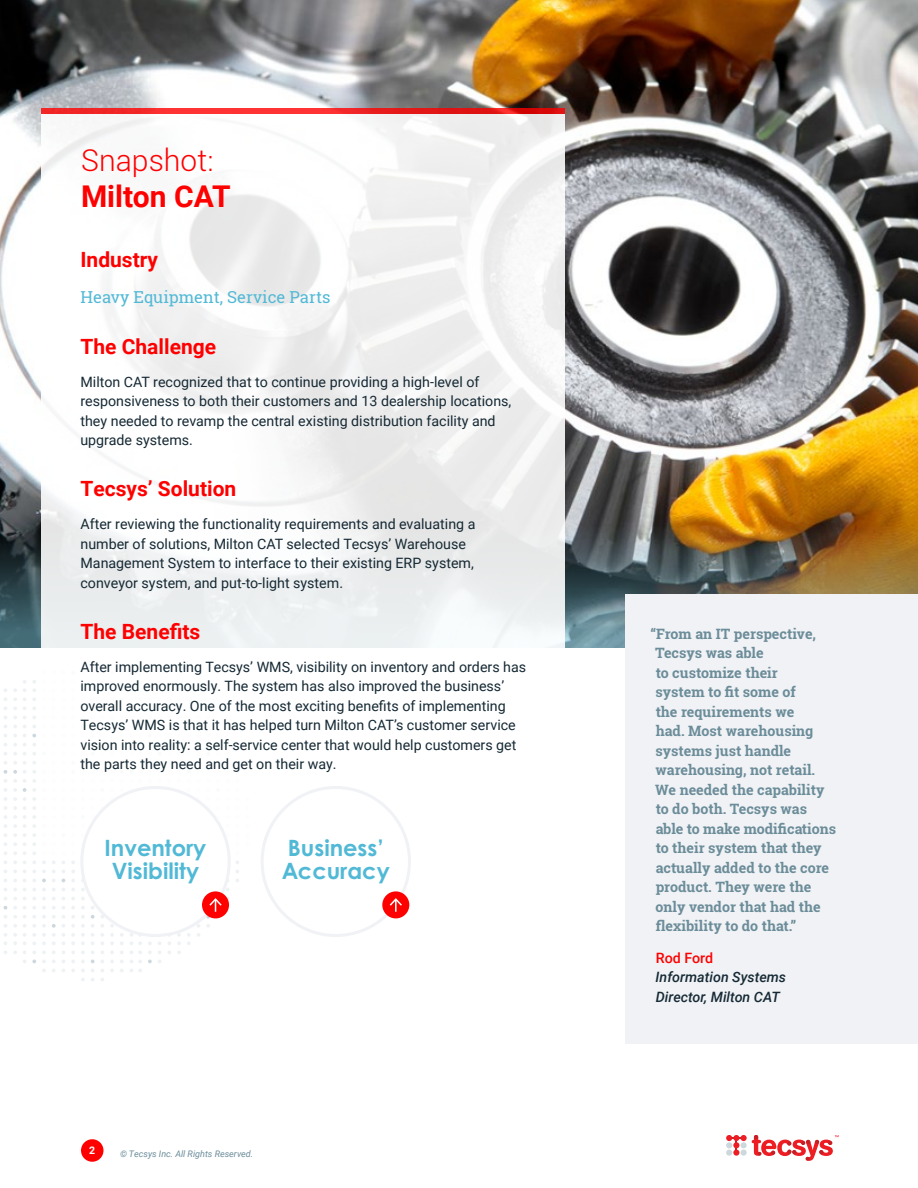
<style>
.page{position:relative;width:918px;height:1188px;background:#fff}
.page>*{position:absolute;margin:0;border:0;box-sizing:border-box;transform-origin:0 0}
.t1{font:300 30px "Roboto";color:#f00}
.t2{font:700 30px "Roboto";color:#f00}
.t3{font:700 22.5px/22.5px "Century Gothic Pro";color:#51b9d6;text-align:center}
.t4{font:700 21px "Roboto";color:#f00}
.t5{font:16.5px "Roboto Slab";color:#51b9d6}
.t6{font:14.25px/19.5px "Roboto";color:#152934}
.t7{font:700 14.25px/19.5px "Roboto Slab";color:#6b8c99}
.t8{font:italic 500 14.25px/19.5px "Roboto";color:#152934}
.t9{font:500 14.25px "Roboto";color:#f00}
.t10{font:700 10.5px "Roboto";color:#fff}
.t11{font:italic 9px "Roboto";color:#6b8c99}
</style>
<div class="page">
<div style="left:81px;top:1139px;width:23px;height:23px;background:#f00;border-radius:50%"></div>
<svg style="left:726px;top:1135px;width:107px;height:26px"></svg>
<img style="left:0;top:0;width:918px;height:497px">
<img style="left:0;top:497px;width:918px;height:151px">
<svg style="left:41px;top:108px;width:524px;height:6px"></svg>
<svg style="left:148px;top:942px;width:4px;height:12px"></svg>
<svg style="left:158px;top:942px;width:3px;height:12px"></svg>
<svg style="left:168px;top:935px;width:3px;height:19px"></svg>
<svg style="left:177px;top:932px;width:4px;height:22px"></svg>
<svg style="left:187px;top:927px;width:4px;height:18px"></svg>
<svg style="left:197px;top:921px;width:3px;height:16px"></svg>
<svg style="left:148px;top:960px;width:4px;height:3px"></svg>
<svg style="left:23px;top:680px;width:3px;height:30px"></svg>
<svg style="left:32px;top:734px;width:4px;height:3px"></svg>
<svg style="left:33px;top:680px;width:3px;height:30px"></svg>
<svg style="left:42px;top:879px;width:4px;height:3px"></svg>
<svg style="left:23px;top:743px;width:3px;height:121px"></svg>
<svg style="left:33px;top:743px;width:3px;height:121px"></svg>
<svg style="left:91px;top:969px;width:13px;height:3px"></svg>
<svg style="left:130px;top:969px;width:12px;height:3px"></svg>
<svg style="left:130px;top:960px;width:12px;height:3px"></svg>
<svg style="left:23px;top:906px;width:3px;height:48px"></svg>
<svg style="left:33px;top:906px;width:3px;height:48px"></svg>
<svg style="left:42px;top:906px;width:4px;height:48px"></svg>
<svg style="left:52px;top:906px;width:4px;height:48px"></svg>
<svg style="left:62px;top:906px;width:3px;height:48px"></svg>
<svg style="left:71px;top:906px;width:4px;height:48px"></svg>
<svg style="left:81px;top:906px;width:4px;height:48px"></svg>
<svg style="left:120px;top:927px;width:4px;height:27px"></svg>
<svg style="left:130px;top:932px;width:12px;height:22px"></svg>
<svg style="left:91px;top:978px;width:13px;height:3px"></svg>
<svg style="left:32px;top:960px;width:4px;height:3px"></svg>
<svg style="left:91px;top:960px;width:13px;height:3px"></svg>
<svg style="left:91px;top:906px;width:13px;height:48px"></svg>
<svg style="left:110px;top:920px;width:4px;height:34px"></svg>
<svg style="left:4px;top:688px;width:3px;height:22px"></svg>
<svg style="left:13px;top:689px;width:4px;height:21px"></svg>
<svg style="left:13px;top:743px;width:4px;height:121px"></svg>
<svg style="left:4px;top:743px;width:3px;height:121px"></svg>
<svg style="left:4px;top:906px;width:3px;height:48px"></svg>
<svg style="left:13px;top:906px;width:4px;height:48px"></svg>
<svg style="left:41px;top:114px;width:524px;height:739px"></svg>
<div style="left:82px;top:787px;width:147px;height:149px;background:#fff;border-radius:50%"></div>
<div style="left:80px;top:786px;width:151px;height:151px;border:3px solid #f0f2f5;border-radius:50%"></div>
<div style="left:262px;top:787px;width:147px;height:149px;background:#fff;border-radius:50%"></div>
<div style="left:261px;top:786px;width:150px;height:151px;border:3px solid #f0f2f5;border-radius:50%"></div>
<svg style="left:202px;top:891px;width:27px;height:27px"></svg>
<svg style="left:206px;top:897px;width:23px;height:31px"></svg>
<div style="left:382px;top:891px;width:27px;height:27px;background:#f00;border-radius:50%"></div>
<svg style="left:389px;top:898px;width:13px;height:14px"></svg>
<div style="left:625px;top:594px;width:293px;height:450px;background:#f0f2f5"></div>
<h1 class="t1" style="left:81px;top:140px;width:134px">Snapshot:</h1>
<h1 class="t2" style="left:81px;top:175px;width:151px">Milton CAT</h1>
<h3 class="t4" style="left:80px;top:245px;width:79px">Industry</h3>
<p class="t5" style="left:80px;top:286px;width:252px">Heavy Equipment, Service Parts</p>
<h3 class="t4" style="left:80px;top:332px;width:137px">The Challenge</h3>
<p class="t6" style="left:80px;top:372px;width:432px">Milton CAT recognized that to continue providing a high-level of responsiveness to both their customers and 13 dealership locations, they needed to revamp the central existing distribution facility and upgrade systems.</p>
<h3 class="t4" style="left:80px;top:474px;width:157px">Tecsys’ Solution</h3>
<p class="t6" style="left:80px;top:514px;width:397px">After reviewing the functionality requirements and evaluating a number of solutions, Milton CAT selected Tecsys’ Warehouse Management System to interface to their existing ERP system, conveyor system, and put-to-light system.</p>
<h3 class="t4" style="left:80px;top:617px;width:121px">The Benefits</h3>
<p class="t6" style="left:80px;top:657px;width:447px">After implementing Tecsys’ WMS, visibility on inventory and orders has improved enormously. The system has also improved the business’ overall accuracy. One of the most exciting benefits of implementing Tecsys’ WMS is that it has helped turn Milton CAT’s customer service vision into reality: a self-service center that would help customers get the parts they need and get on their way.</p>
<h2 class="t3" style="left:105px;top:836px;width:103px">Inventory<br>Visibility</h2>
<h2 class="t3" style="left:282px;top:836px;width:109px;text-align:left">Business’<br>Accuracy</h2>
<p class="t10" style="left:89px;top:1143px;width:8px">2</p>
<p class="t11" style="left:120px;top:1148px;width:135px">© Tecsys Inc. All Rights Reserved.</p>
<p class="t7" style="left:655px;top:624px;width:183px;text-indent:-5px">“From an IT perspective,<br>Tecsys was able<br>to customize their<br>system to fit some of<br>the requirements we<br>had. Most warehousing systems just handle warehousing, not retail.<br>We needed the capability to do both. Tecsys was able to make modifications to their system that they actually added to the core product. They were the only vendor that had the flexibility to do that.”</p>
<p class="t9" style="left:656px;top:948px;width:59px">Rod Ford</p>
<p class="t8" style="left:656px;top:967px;width:132px">Information Systems<br>Director, Milton CAT</p>
</div>
